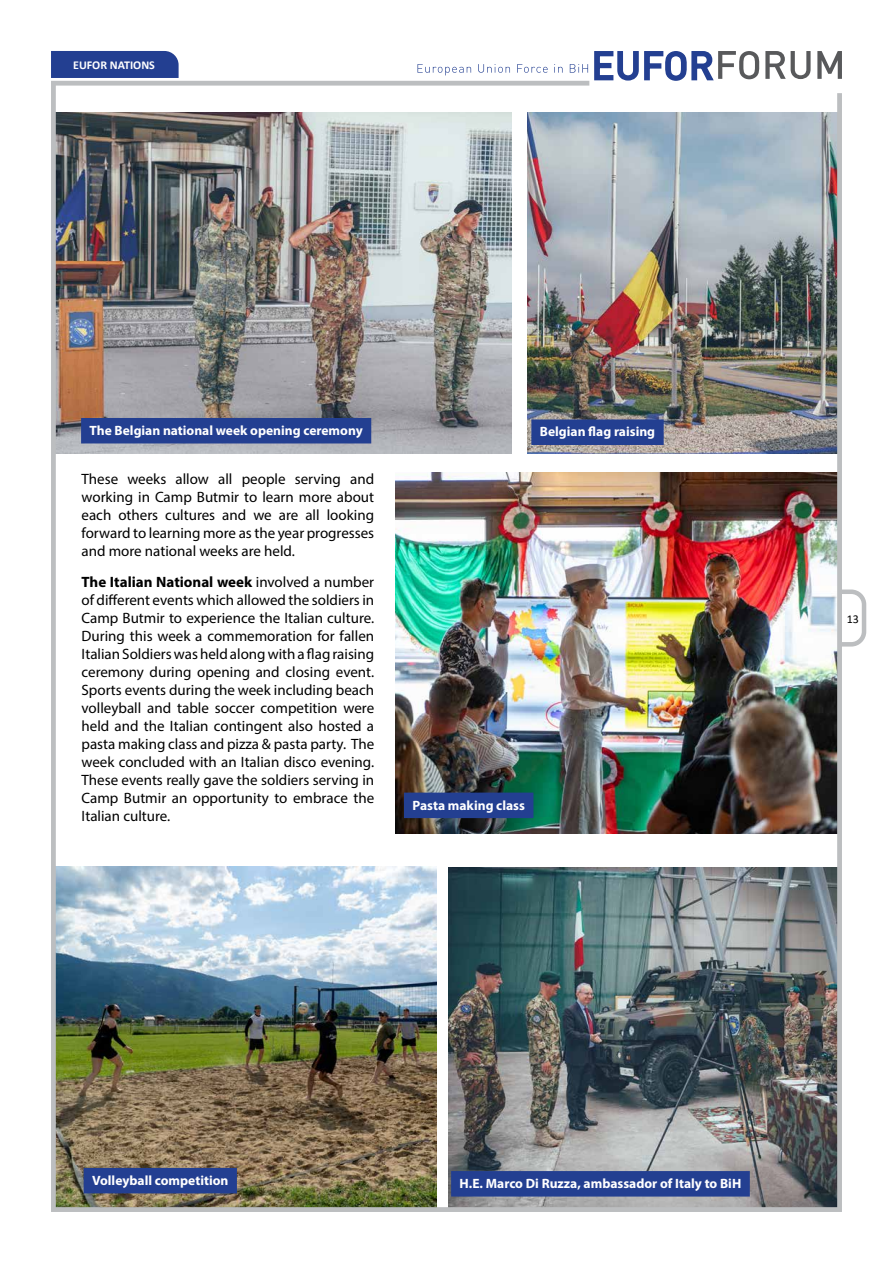
<style>
.page{position:relative;width:893px;height:1263px;background:#fff}
.page>*{position:absolute;margin:0;border:0;box-sizing:border-box;transform-origin:0 0}
.t1{font:15px/18px "Myriad Pro";color:#000;text-align:justify}
.t2{font:700 13.5px "Myriad Pro";color:#fff}
.t3{font:700 12px "Calibri";color:#fff}
.t4{font:12px "Calibri";color:#000}
.s1{font-weight:700}
</style>
<div class="page">
<svg style="left:842px;top:589px;width:25px;height:58px"></svg>
<svg style="left:765px;top:51px;width:46px;height:28px"></svg>
<svg style="left:817px;top:51px;width:25px;height:28px"></svg>
<svg style="left:417px;top:64px;width:54px;height:11px"></svg>
<svg style="left:478px;top:64px;width:32px;height:9px"></svg>
<svg style="left:517px;top:64px;width:31px;height:9px"></svg>
<svg style="left:554px;top:64px;width:9px;height:9px"></svg>
<svg style="left:570px;top:51px;width:189px;height:30px"></svg>
<div style="left:51px;top:51px;width:128px;height:27px;background:#233f91"></div>
<img style="left:51px;top:81px;width:791px;height:1131px">
<p class="t3" style="left:73px;top:57px;width:83px">EUFOR NATIONS</p>
<p class="t2" style="left:90px;top:422px;width:275px">The Belgian national week opening ceremony</p>
<p class="t2" style="left:540px;top:423px;width:117px">Belgian flag raising</p>
<p class="t1" style="left:82px;top:469px;width:294px">These weeks allow all people serving and working in Camp Butmir to learn more about each others cultures and we are all looking forward to learning more as the year progresses and more national weeks are held.</p>
<p class="t1" style="left:82px;top:572px;width:294px"><span class="s1">The Italian National week</span> involved a number of different events which allowed the soldiers in Camp Butmir to experience the Italian culture.<br>During this week a commemoration for fallen Italian Soldiers was held along with a flag raising ceremony during opening and closing event.<br>Sports events during the week including beach volleyball and table soccer competition were held and the Italian contingent also hosted a pasta making class and pizza &amp; pasta party. The week concluded with an Italian disco evening.<br>These events really gave the soldiers serving in Camp Butmir an opportunity to embrace the Italian culture.</p>
<p class="t2" style="left:412px;top:796px;width:114px">Pasta making class</p>
<p class="t4" style="left:847px;top:611px;width:14px">13</p>
<p class="t2" style="left:92px;top:1171px;width:138px">Volleyball competition</p>
<p class="t2" style="left:460px;top:1175px;width:283px">H.E. Marco Di Ruzza, ambassador of Italy to BiH</p>
</div>
